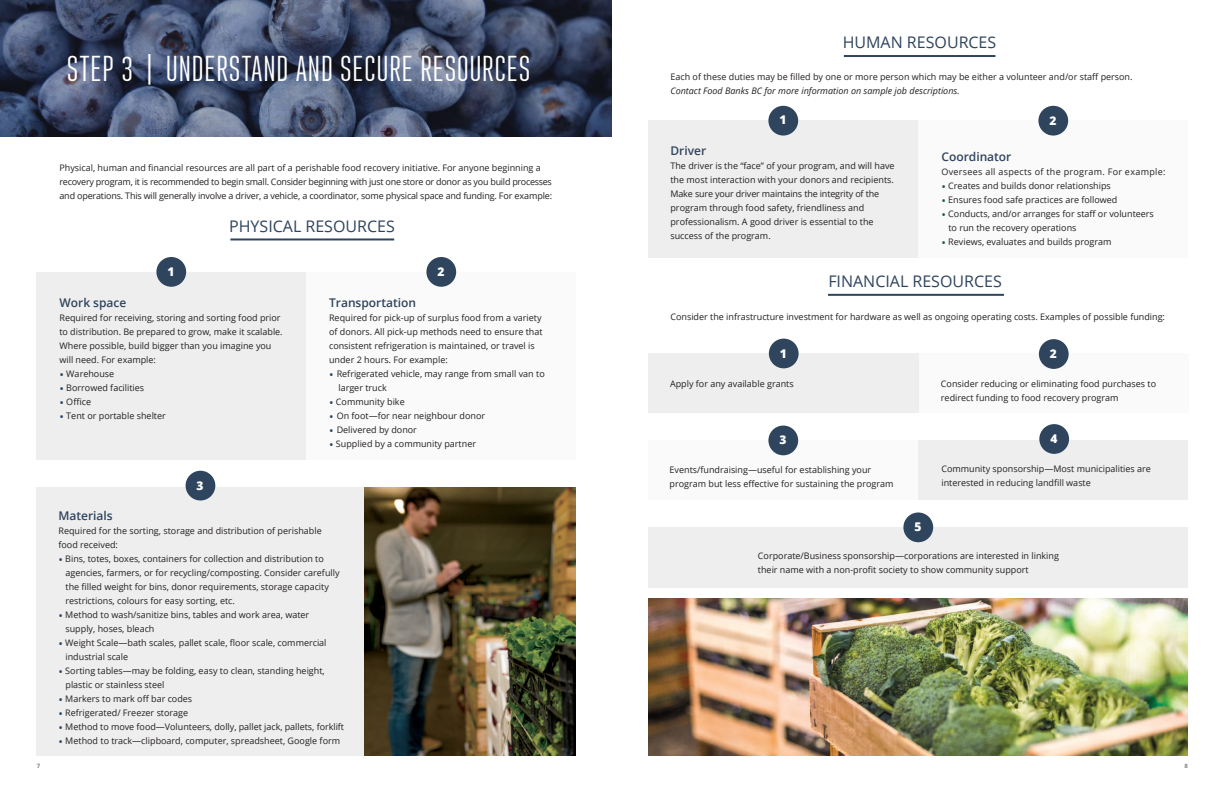
<style>
.page{position:relative;width:1224px;height:792px;background:#fff}
.page>*{position:absolute;margin:0;border:0;box-sizing:border-box;transform-origin:0 0}
.t1{font:36px "Ristretto Pro";letter-spacing:.025em;color:#fff}
.t2{font:16px "Open Sans";color:#2f445d}
.t3{font:600 12px "Open Sans";color:#2f445d}
.t4{font:800 12px "Open Sans";color:#fff}
.t5{font:9px/14px "Open Sans";color:#231f20}
.t6{font:9px/14px "Open Sans";letter-spacing:-.02em;color:#231f20}
.t7{font:italic 9px "Open Sans";color:#231f20}
.t8{font:9px "Open Sans";letter-spacing:.035em;color:#231f20}
.t9{font:800 6px "Open Sans";color:#939598}
.s1{font-size:12px;color:#2f445d}
.s2{font-size:12px;color:#265a3d}
</style>
<div class="page">
<div style="left:36px;top:487px;width:328px;height:269px;background:#eeeeef"></div>
<svg style="left:0;top:0;width:612px;height:136px;background:#3f4a66"></svg>
<img style="left:364px;top:487px;width:212px;height:269px">
<div style="left:36px;top:272px;width:270px;height:188px;background:#eeeeef"></div>
<div style="left:648px;top:121px;width:270px;height:137px;background:#eeeeef"></div>
<div style="left:918px;top:353px;width:270px;height:60px;background:#fafafa"></div>
<div style="left:306px;top:272px;width:270px;height:188px;background:#fafafa"></div>
<div style="left:918px;top:121px;width:270px;height:137px;background:#fafafa"></div>
<div style="left:648px;top:353px;width:270px;height:60px;background:#eeeeef"></div>
<div style="left:648px;top:440px;width:270px;height:60px;background:#fafafa"></div>
<div style="left:918px;top:440px;width:270px;height:60px;background:#eeeeef"></div>
<div style="left:648px;top:527px;width:540px;height:61px;background:#eeeeef"></div>
<div style="left:156px;top:257px;width:30px;height:30px;background:#2f445d;border-radius:50%"></div>
<div style="left:426px;top:257px;width:30px;height:30px;background:#2f445d;border-radius:50%"></div>
<div style="left:186px;top:471px;width:29px;height:30px;background:#2f445d;border-radius:50%"></div>
<div style="left:768px;top:106px;width:30px;height:30px;background:#2f445d;border-radius:50%"></div>
<div style="left:1039px;top:339px;width:30px;height:30px;background:#2f445d;border-radius:50%"></div>
<div style="left:1039px;top:424px;width:30px;height:30px;background:#2f445d;border-radius:50%"></div>
<div style="left:1038px;top:106px;width:30px;height:30px;background:#2f445d;border-radius:50%"></div>
<div style="left:769px;top:339px;width:30px;height:29px;background:#2f445d;border-radius:50%"></div>
<div style="left:768px;top:426px;width:30px;height:29px;background:#2f445d;border-radius:50%"></div>
<div style="left:903px;top:512px;width:30px;height:30px;background:#2f445d;border-radius:50%"></div>
<img style="left:648px;top:598px;width:540px;height:158px">
<hr style="left:230px;top:238px;width:164px;height:2px;background:#2f445d">
<hr style="left:844px;top:55px;width:151px;height:2px;background:#2f445d">
<hr style="left:828px;top:294px;width:176px;height:2px;background:#2f445d">
<h1 class="t1" style="left:67px;top:48px;width:465px">STEP 3 | UNDERSTAND AND SECURE RESOURCES</h1>
<p class="t6" style="left:59px;top:161px;width:494px">Physical, human and financial resources are all part of a perishable food recovery initiative. For anyone beginning a recovery program, it is recommended to begin small. Consider beginning with just one store or donor as you build processes and operations. This will generally involve a driver, a vehicle, a coordinator, some physical space and funding. For example:</p>
<h2 class="t2" style="left:229px;top:215px;width:167px">PHYSICAL RESOURCES</h2>
<h3 class="t4" style="left:167px;top:262px;width:9px">1</h3>
<h3 class="t4" style="left:437px;top:262px;width:9px">2</h3>
<h3 class="t3" style="left:59px;top:294px;width:68px">Work space</h3>
<p class="t5" style="left:59px;top:310px;width:225px">Required for receiving, storing and sorting food prior to distribution. Be prepared to grow, make it scalable.<br>Where possible, build bigger than you imagine you will need. For example:</p>
<p class="t5" style="left:59px;top:366px;width:56px"><span class="s1">•</span> Warehouse</p>
<p class="t5" style="left:59px;top:380px;width:86px"><span class="s1">•</span> Borrowed facilities</p>
<p class="t5" style="left:59px;top:394px;width:33px"><span class="s1">•</span> Office</p>
<p class="t5" style="left:59px;top:408px;width:108px"><span class="s1">•</span> Tent or portable shelter</p>
<h3 class="t4" style="left:197px;top:476px;width:9px">3</h3>
<h3 class="t3" style="left:329px;top:294px;width:89px">Transportation</h3>
<p class="t5" style="left:329px;top:310px;width:215px">Required for pick-up of surplus food from a variety of donors. All pick-up methods need to ensure that consistent refrigeration is maintained, or travel is under 2 hours. For example:</p>
<p class="t5" style="left:338px;top:366px;width:208px;text-indent:-9px"><span class="s1">•</span> Refrigerated vehicle, may range from small van to larger truck</p>
<p class="t5" style="left:329px;top:394px;width:77px"><span class="s1">•</span> Community bike</p>
<p class="t5" style="left:329px;top:408px;width:158px"><span class="s1">•</span> On foot—for near neighbour donor</p>
<p class="t5" style="left:329px;top:422px;width:89px"><span class="s1">•</span> Delivered by donor</p>
<p class="t5" style="left:329px;top:436px;width:149px"><span class="s1">•</span> Supplied by a community partner</p>
<h3 class="t3" style="left:58px;top:507px;width:56px">Materials</h3>
<p class="t5" style="left:58px;top:523px;width:265px">Required for the sorting, storage and distribution of perishable food received:</p>
<p class="t5" style="left:65px;top:551px;width:276px;text-indent:-7px"><span class="s1">•</span> Bins, totes, boxes, containers for collection and distribution to agencies, farmers, or for recycling/composting. Consider carefully the filled weight for bins, donor requirements, storage capacity restrictions, colours for easy sorting, etc.</p>
<p class="t5" style="left:65px;top:607px;width:245px;text-indent:-7px"><span class="s1">•</span> Method to wash/sanitize bins, tables and work area, water supply, hoses, bleach</p>
<p class="t5" style="left:65px;top:635px;width:263px;text-indent:-7px"><span class="s1">•</span> Weight Scale—bath scales, pallet scale, floor scale, commercial industrial scale</p>
<p class="t5" style="left:65px;top:663px;width:261px;text-indent:-7px"><span class="s1">•</span> Sorting tables—may be folding, easy to clean, standing height, plastic or stainless steel</p>
<p class="t5" style="left:58px;top:691px;width:135px"><span class="s1">•</span> Markers to mark off bar codes</p>
<p class="t5" style="left:58px;top:705px;width:131px"><span class="s1">•</span> Refrigerated/ Freezer storage</p>
<p class="t5" style="left:58px;top:719px;width:287px"><span class="s1">•</span> Method to move food—Volunteers, dolly, pallet jack, pallets, forklift</p>
<p class="t5" style="left:58px;top:733px;width:283px"><span class="s1">•</span> Method to track—clipboard, computer, spreadsheet, Google form</p>
<h2 class="t2" style="left:843px;top:31px;width:155px">HUMAN RESOURCES</h2>
<p class="t5" style="left:670px;top:69px;width:464px">Each of these duties may be filled by one or more person which may be either a volunteer and/or staff person.</p>
<p class="t7" style="left:670px;top:84px;width:291px">Contact Food Banks BC for more information on sample job descriptions.</p>
<h3 class="t4" style="left:779px;top:111px;width:9px">1</h3>
<h3 class="t3" style="left:670px;top:143px;width:37px">Driver</h3>
<p class="t5" style="left:670px;top:159px;width:226px">The driver is the “face” of your program, and will have the most interaction with your donors and recipients.<br>Make sure your driver maintains the integrity of the program through food safety, friendliness and professionalism. A good driver is essential to the success of the program.</p>
<h3 class="t4" style="left:1049px;top:111px;width:9px">2</h3>
<h3 class="t3" style="left:941px;top:149px;width:72px">Coordinator</h3>
<p class="t8" style="left:941px;top:166px;width:226px">Oversees all aspects of the program. For example:</p>
<p class="t5" style="left:941px;top:179px;width:171px"><span class="s2">•</span> Creates and builds donor relationships</p>
<p class="t5" style="left:941px;top:193px;width:178px"><span class="s2">•</span> Ensures food safe practices are followed</p>
<p class="t5" style="left:948px;top:207px;width:207px;text-indent:-7px"><span class="s2">•</span> Conducts, and/or arranges for staff or volunteers to run the recovery operations</p>
<p class="t5" style="left:941px;top:235px;width:172px"><span class="s2">•</span> Reviews, evaluates and builds program</p>
<h2 class="t2" style="left:828px;top:270px;width:175px">FINANCIAL RESOURCES</h2>
<p class="t5" style="left:670px;top:309px;width:496px">Consider the infrastructure investment for hardware as well as ongoing operating costs. Examples of possible funding:</p>
<h3 class="t4" style="left:780px;top:344px;width:9px">1</h3>
<h3 class="t4" style="left:1050px;top:344px;width:9px">2</h3>
<p class="t5" style="left:670px;top:376px;width:125px">Apply for any available grants</p>
<p class="t5" style="left:941px;top:376px;width:217px">Consider reducing or eliminating food purchases to redirect funding to food recovery program</p>
<h3 class="t4" style="left:779px;top:431px;width:9px">3</h3>
<h3 class="t4" style="left:1050px;top:429px;width:9px">4</h3>
<p class="t5" style="left:670px;top:463px;width:225px">Events/fundraising—useful for establishing your program but less effective for sustaining the program</p>
<p class="t5" style="left:941px;top:461px;width:211px">Community sponsorship—Most municipalities are interested in reducing landfill waste</p>
<h3 class="t4" style="left:914px;top:518px;width:9px">5</h3>
<p class="t5" style="left:758px;top:548px;width:303px">Corporate/Business sponsorship—corporations are interested in linking their name with a non-profit society to show community support</p>
<p class="t9" style="left:37px;top:761px;width:5px">7</p>
<p class="t9" style="left:1184px;top:761px;width:5px">8</p>
</div>
